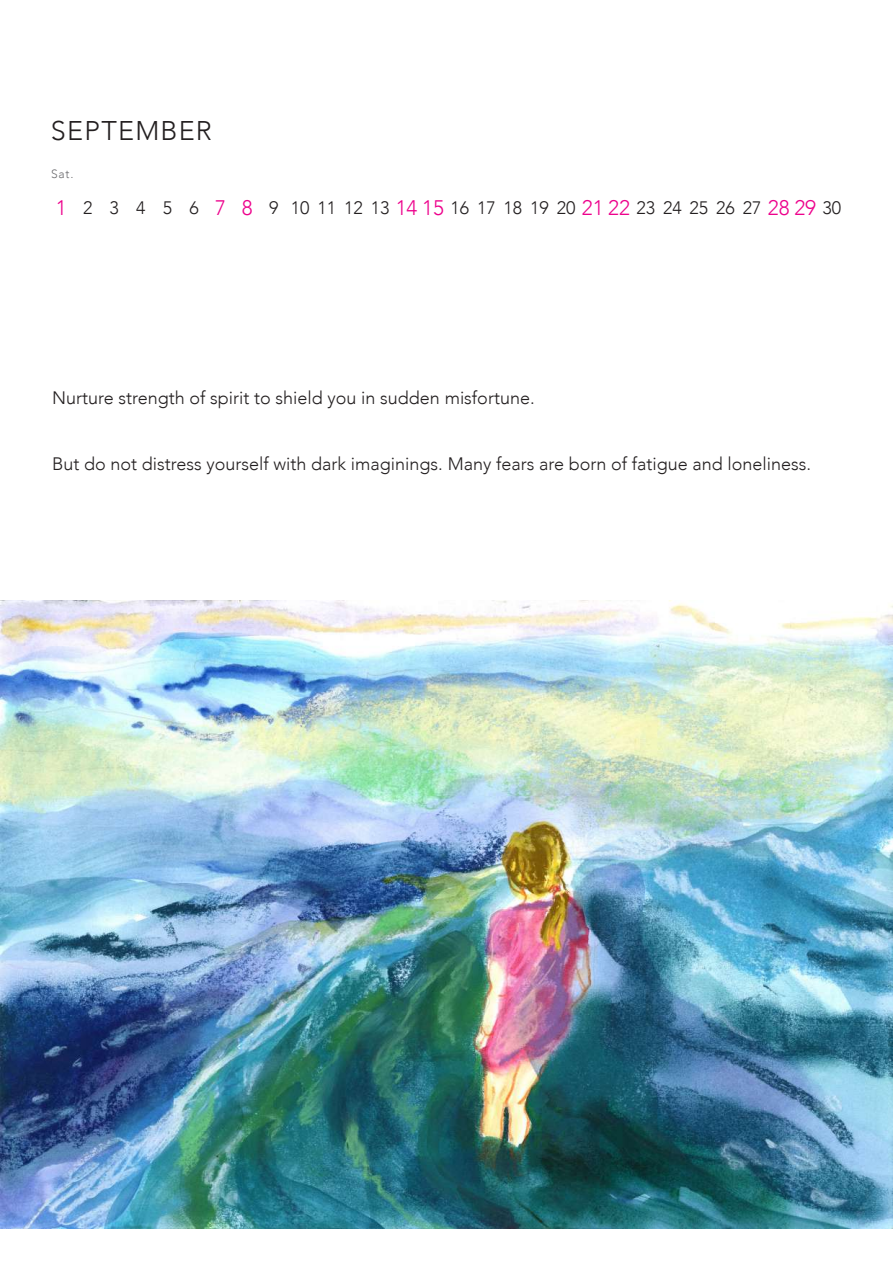
<style>
.page{position:relative;width:893px;height:1263px;background:#fff}
.page>*{position:absolute;margin:0;border:0;box-sizing:border-box;transform-origin:0 0}
.t1{font:300 27px "Avenir";letter-spacing:.045em;color:#231f20}
.t2{font:300 18px "Avenir";color:#231f20}
.t3{font:300 12px "Avenir";color:#6b6b6e}
.s1{font-size:21px;color:#ed028c}
</style>
<div class="page">
<img style="left:0;top:600px;width:892px;height:629px">
<h1 class="t1" style="left:51px;top:115px;width:163px">SEPTEMBER</h1>
<p class="t3" style="left:51px;top:166px;width:24px">Sat.</p>
<p class="t2" style="left:56px;top:197px;width:787px"><span class="s1">1</span> 2 3 4 5 6 <span class="s1">7 8</span> 9 10111213<span class="s1">1415</span>1617181920<span class="s1">2122</span>2324252627<span class="s1">2829</span>30</p>
<p class="t2" style="left:52px;top:387px;width:484px">Nurture strength of spirit to shield you in sudden misfortune.</p>
<p class="t2" style="left:52px;top:453px;width:761px">But do not distress yourself with dark imaginings. Many fears are born of fatigue and loneliness.</p>
</div>
